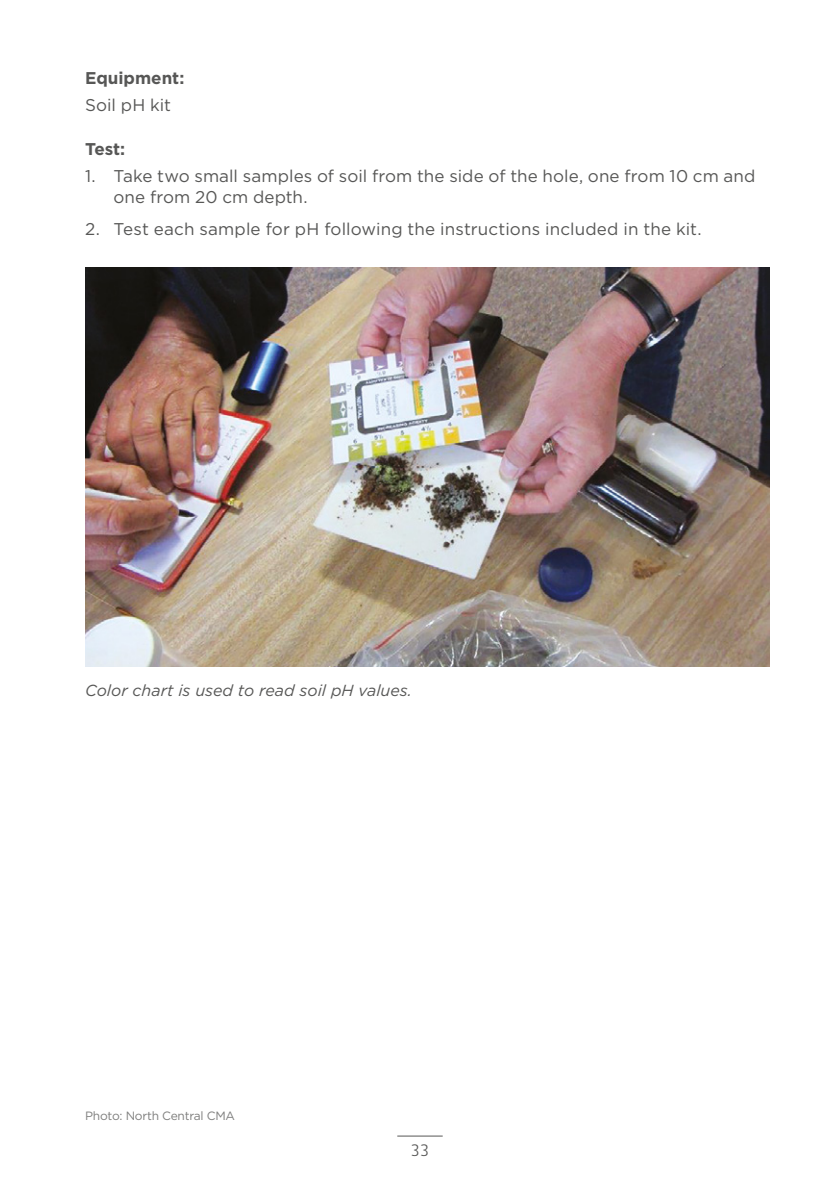
<style>
.page{position:relative;width:840px;height:1191px;background:#fff}
.page>*{position:absolute;margin:0;border:0;box-sizing:border-box;transform-origin:0 0}
.Body_copy{font:17px/21px "Gotham";letter-spacing:.005em;color:#575756}
.Body_copy_sub_headin{font:700 17px "Gotham";color:#575756}
.Captions{font:italic 16px "Gotham";color:#575756}
.t1{font:16px "Botanika Mono";color:#575756}
.Credits_copy{font:12px "Gotham";letter-spacing:-.02em;color:#7e7e7d}
</style>
<div class="page">
<hr style="left:397px;top:1135px;width:45px;height:1px;background:#575756">
<img style="left:85px;top:267px;width:683px;height:399px">
<p class="Body_copy_sub_headin" style="left:85px;top:67px;width:101px">Equipment:</p>
<p class="Body_copy" style="left:85px;top:94px;width:87px">Soil pH kit</p>
<p class="Body_copy_sub_headin" style="left:85px;top:138px;width:42px">Test:</p>
<p class="Body_copy" style="left:113px;top:165px;width:643px;text-indent:-28px">1. Take two small samples of soil from the side of the hole, one from 10 cm and one from 20 cm depth.</p>
<p class="Body_copy" style="left:85px;top:218px;width:617px">2. Test each sample for pH following the instructions included in the kit.</p>
<p class="Captions" style="left:85px;top:680px;width:328px">Color chart is used to read soil pH values.</p>
<p class="Credits_copy" style="left:85px;top:1108px;width:151px">Photo: North Central CMA</p>
<p class="t1" style="left:410px;top:1141px;width:21px">33</p>
</div>
